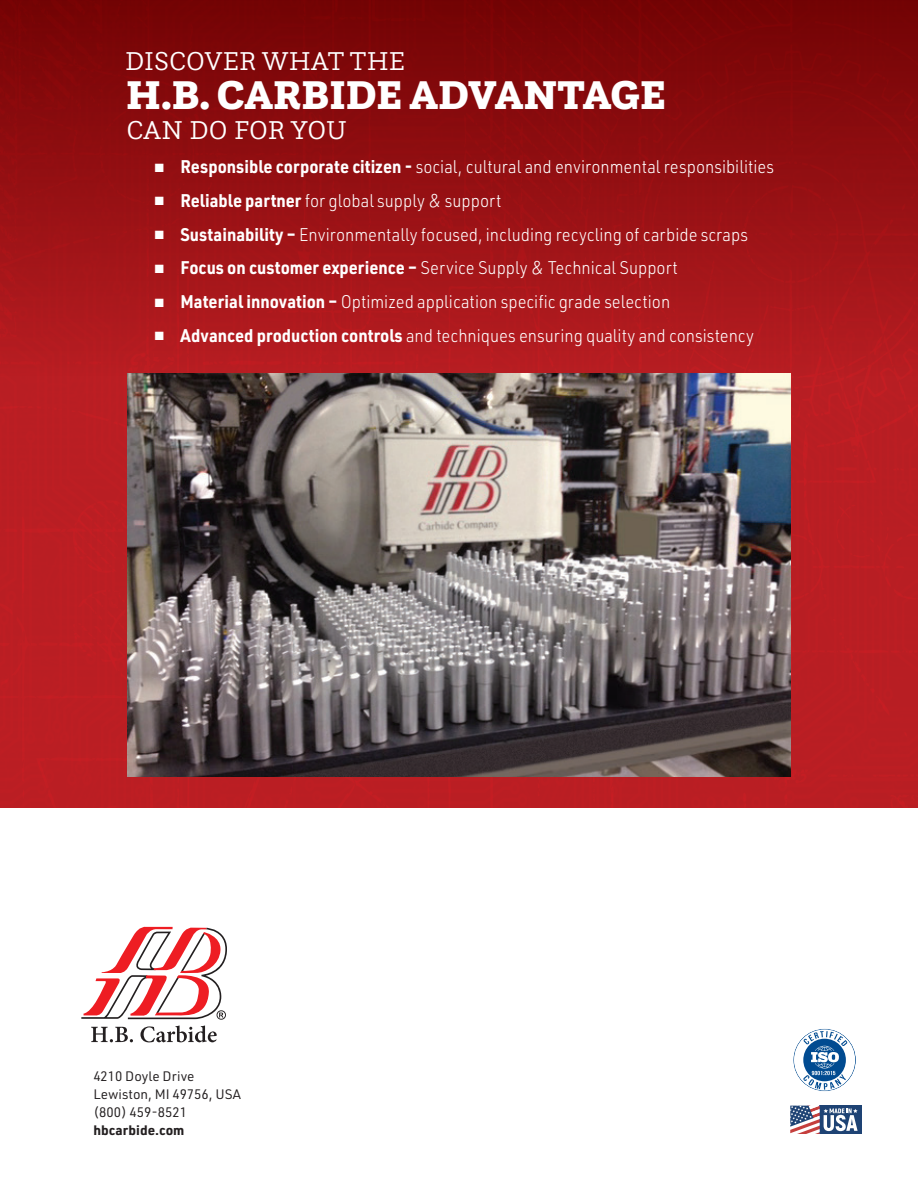
<style>
.page{position:relative;width:918px;height:1188px;background:#fff}
.page>*{position:absolute;margin:0;border:0;box-sizing:border-box;transform-origin:0 0}
.t1{font:900 42px "Questa Slab";color:#fff}
.t2{font:300 27px "Questa Slab";color:#fff}
.t3{font:300 18px "URWDIN";color:#fff;scale:.91 1}
.t4{font:13.5px/18px "URWDIN";color:#231f20}
.t5{font:700 13.5px "URWDIN";color:#231f20}
.s1{font-weight:700}
</style>
<div class="page">
<div style="left:0;top:376px;width:918px;height:431px;background:#ba1e23"></div>
<div style="left:0;top:0;width:918px;height:376px;background:linear-gradient(to bottom,#730204,#b81d22)"></div>
<div style="left:820px;top:1106px;width:42px;height:28px;background:#1e4374"></div>
<svg style="left:790px;top:1106px;width:68px;height:28px"></svg>
<svg style="left:81px;top:927px;width:146px;height:115px"></svg>
<svg style="left:803px;top:1031px;width:44px;height:59px"></svg>
<div style="left:790px;top:1026px;width:69px;height:68px;border:3px solid #fff;border-radius:50%"></div>
<img style="left:127px;top:373px;width:664px;height:403px">
<h2 class="t2" style="left:125px;top:44px;width:282px">DISCOVER WHAT THE</h2>
<h1 class="t1" style="left:126px;top:68px;width:541px">H.B. CARBIDE ADVANTAGE</h1>
<h2 class="t2" style="left:126px;top:113px;width:222px">CAN DO FOR YOU</h2>
<p class="t3" style="left:155px;top:155px;width:682px">■ <span class="s1">Responsible corporate citizen -</span> social, cultural and environmental responsibilities</p>
<p class="t3" style="left:155px;top:189px;width:382px">■ <span class="s1">Reliable partner</span> for global supply &amp; support</p>
<p class="t3" style="left:155px;top:222px;width:653px">■ <span class="s1">Sustainability –</span> Environmentally focused, including recycling of carbide scraps</p>
<p class="t3" style="left:155px;top:256px;width:576px">■ <span class="s1">Focus on customer experience –</span> Service Supply &amp; Technical Support</p>
<p class="t3" style="left:155px;top:290px;width:568px">■ <span class="s1">Material innovation –</span> Optimized application specific grade selection</p>
<p class="t3" style="left:155px;top:324px;width:660px">■ <span class="s1">Advanced production controls</span> and techniques ensuring quality and consistency</p>
<p class="t4" style="left:93px;top:1066px;width:149px">4210 Doyle Drive<br>Lewiston, MI 49756, USA (800) 459-8521</p>
<p class="t5" style="left:93px;top:1120px;width:93px">hbcarbide.com</p>
</div>
